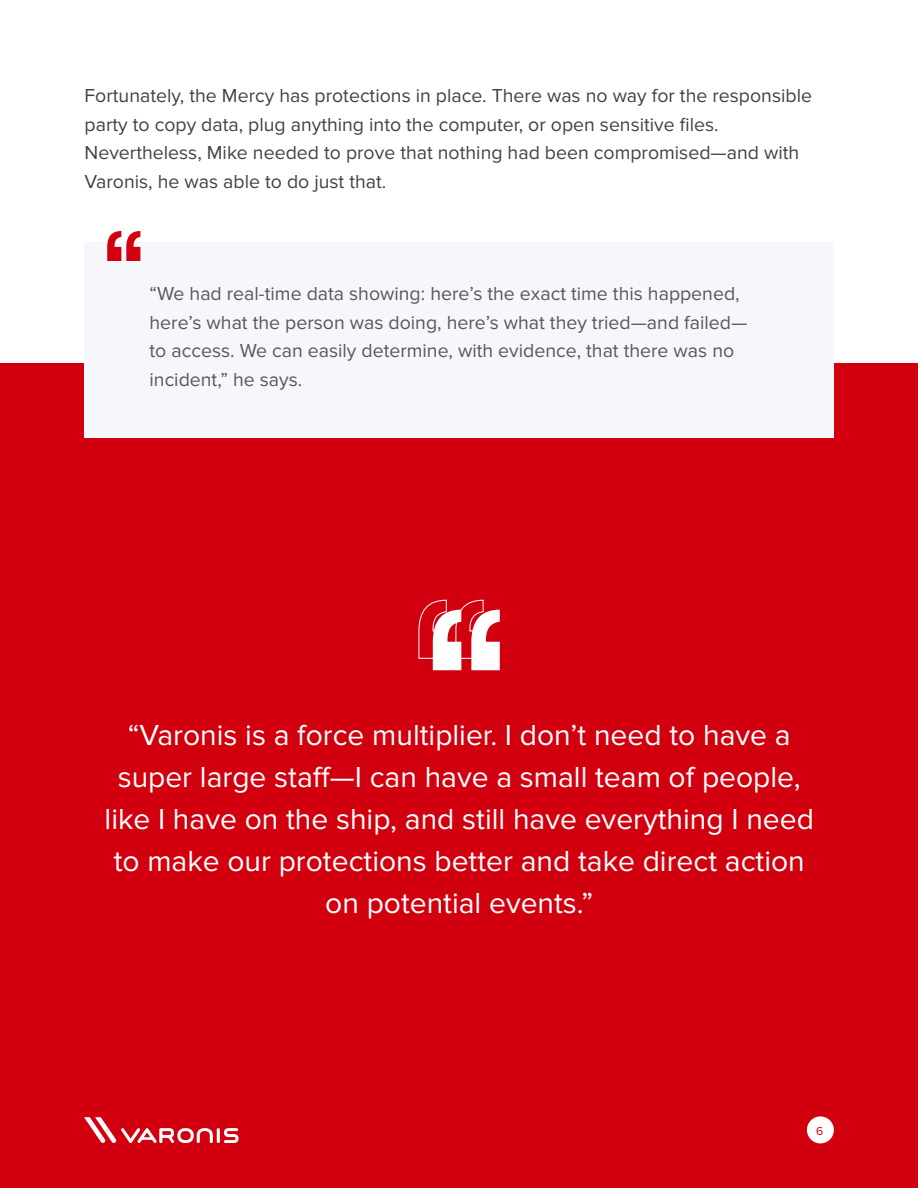
<style>
.page{position:relative;width:918px;height:1188px;background:#fff}
.page>*{position:absolute;margin:0;border:0;box-sizing:border-box;transform-origin:0 0}
.Style_de_paragraphe{font:30px/42px "Proxima Nova";color:#fff;text-align:center}
.Style_de_paragraphe-2{font:19.5px/28.5px "Proxima Nova";color:#404344}
.Style_de_paragraphe-3{font:19.5px/28.5px "Proxima Nova";color:#57585a}
.t1{font:12px "Proxima Nova";color:#d2000f}
</style>
<div class="page">
<div style="left:0;top:363px;width:918px;height:825px;background:#d2000f"></div>
<svg style="left:418px;top:600px;width:82px;height:70px"></svg>
<div style="left:84px;top:243px;width:750px;height:195px;background:#f5f7fb"></div>
<svg style="left:107px;top:231px;width:33px;height:30px"></svg>
<div style="left:807px;top:1116px;width:27px;height:27px;background:#fff;border-radius:50%"></div>
<hr style="left:217px;top:1128px;width:3px;height:15px;background:#fff;border-radius:2px">
<svg style="left:224px;top:1128px;width:15px;height:15px"></svg>
<svg style="left:84px;top:1117px;width:129px;height:26px"></svg>
<p class="Style_de_paragraphe-2" style="left:85px;top:82px;width:729px">Fortunately, the Mercy has protections in place. There was no way for the responsible party to copy data, plug anything into the computer, or open sensitive files.<br>Nevertheless, Mike needed to prove that nothing had been compromised—and with Varonis, he was able to do just that.</p>
<p class="Style_de_paragraphe-3" style="left:150px;top:280px;width:599px">“We had real-time data showing: here’s the exact time this happened, here’s what the person was doing, here’s what they tried—and failed— to access. We can easily determine, with evidence, that there was no incident,” he says.</p>
<p class="Style_de_paragraphe" style="left:105px;top:714px;width:711px">“Varonis is a force multiplier. I don’t need to have a super large staff—I can have a small team of people, like I have on the ship, and still have everything I need to make our protections better and take direct action on potential events.”</p>
<p class="t1" style="left:816px;top:1124px;width:9px">6</p>
</div>
